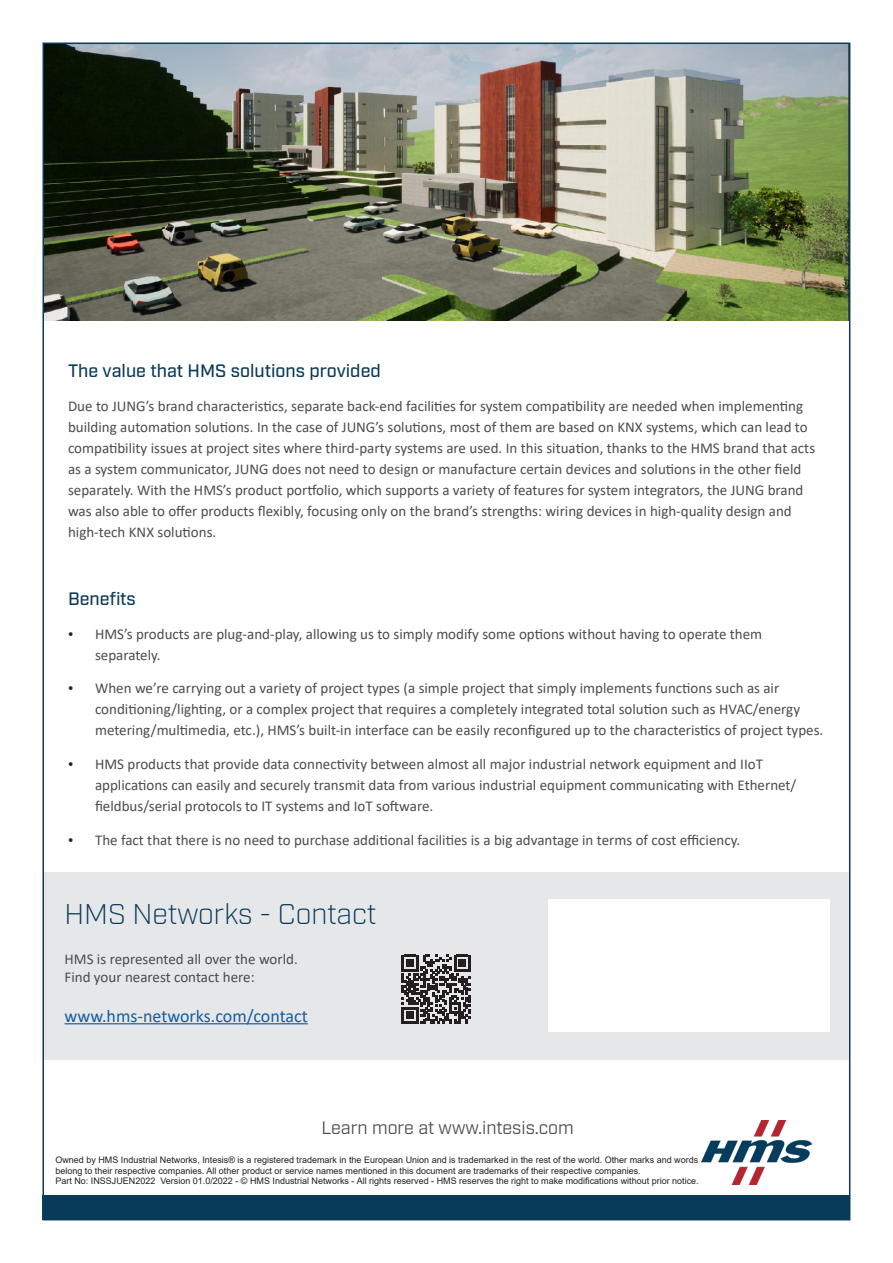
<style>
.page{position:relative;width:893px;height:1263px;background:#fff}
.page>*{position:absolute;margin:0;border:0;box-sizing:border-box;transform-origin:0 0}
.t1{font:300 28.5px "Industry";color:#083a59}
.Bodytext{font:500 18px "Industry";color:#083a59}
.t2{font:18px "Calibri";color:#175d9e}
.t3{font:18px "Industry";color:#4b4c4d}
.Bodytext-2{font:15px/21px "Calibri";color:#4b4c4d}
.fieldbus_features_te{font:9px "Arial";color:#231f20}
.s1{font-family:"Garamond";color:#231f20}
</style>
<div class="page">
<div style="left:43px;top:1195px;width:807px;height:24px;background:#083a59"></div>
<img style="left:702px;top:1120px;width:109px;height:64px">
<img style="left:46px;top:46px;width:801px;height:275px">
<div style="left:44px;top:872px;width:805px;height:188px;background:#e6e7e9"></div>
<div style="left:548px;top:899px;width:282px;height:132px;background:#fff"></div>
<hr style="left:65px;top:1023px;width:243px;height:1px;background:#175d9e">
<svg style="left:402px;top:955px;width:68px;height:68px"></svg>
<p class="Bodytext" style="left:68px;top:360px;width:314px">The value that HMS solutions provided</p>
<p class="Bodytext-2" style="left:68px;top:395px;width:749px">Due to JUNG’s brand characteristics, separate back-end facilities for system compatibility are needed when implementing building automation solutions. In the case of JUNG’s solutions, most of them are based on KNX systems, which can lead to compatibility issues at project sites where third-party systems are used. In this situation, thanks to the HMS brand that acts as a system communicator, JUNG does not need to design or manufacture certain devices and solutions in the other field separately. With the HMS’s product portfolio, which supports a variety of features for system integrators, the JUNG brand was also able to offer products flexibly, focusing only on the brand’s strengths: wiring devices in high-quality design and high-tech KNX solutions.</p>
<p class="Bodytext" style="left:68px;top:588px;width:69px">Benefits</p>
<p class="Bodytext-2" style="left:95px;top:623px;width:669px;text-indent:-27px"><span class="s1">•</span> HMS’s products are plug-and-play, allowing us to simply modify some options without having to operate them separately.</p>
<p class="Bodytext-2" style="left:95px;top:677px;width:730px;text-indent:-27px"><span class="s1">•</span> When we’re carrying out a variety of project types (a simple project that simply implements functions such as air conditioning/lighting, or a complex project that requires a completely integrated total solution such as HVAC/energy metering/multimedia, etc.), HMS’s built-in interface can be easily reconfigured up to the characteristics of project types.</p>
<p class="Bodytext-2" style="left:95px;top:753px;width:703px;text-indent:-27px"><span class="s1">•</span> HMS products that provide data connectivity between almost all major industrial network equipment and IIoT applications can easily and securely transmit data from various industrial equipment communicating with Ethernet/ fieldbus/serial protocols to IT systems and IoT software.</p>
<p class="Bodytext-2" style="left:68px;top:829px;width:674px"><span class="s1">•</span> The fact that there is no need to purchase additional facilities is a big advantage in terms of cost efficiency.</p>
<p class="t1" style="left:65px;top:897px;width:314px">HMS Networks - Contact</p>
<p class="Bodytext-2" style="left:65px;top:950px;width:235px;line-height:18px">HMS is represented all over the world.<br>Find your nearest contact here:</p>
<p class="t2" style="left:65px;top:1003px;width:245px">www.hms-networks.com/contact</p>
<p class="t3" style="left:321px;top:1117px;width:254px">Learn more at www.intesis.com</p>
<p class="fieldbus_features_te" style="left:55px;top:1153px;width:644px">Owned by HMS Industrial Networks, Intesis® is a registered trademark in the European Union and is trademarked in the rest of the world. Other marks and words</p>
<p class="fieldbus_features_te" style="left:55px;top:1164px;width:587px">belong to their respective companies. All other product or service names mentioned in this document are trademarks of their respective companies.</p>
<p class="fieldbus_features_te" style="left:55px;top:1175px;width:645px">Part No: INSSJUEN2022 Version 01.0/2022 - © HMS Industrial Networks - All rights reserved - HMS reserves the right to make modifications without prior notice.</p>
</div>
